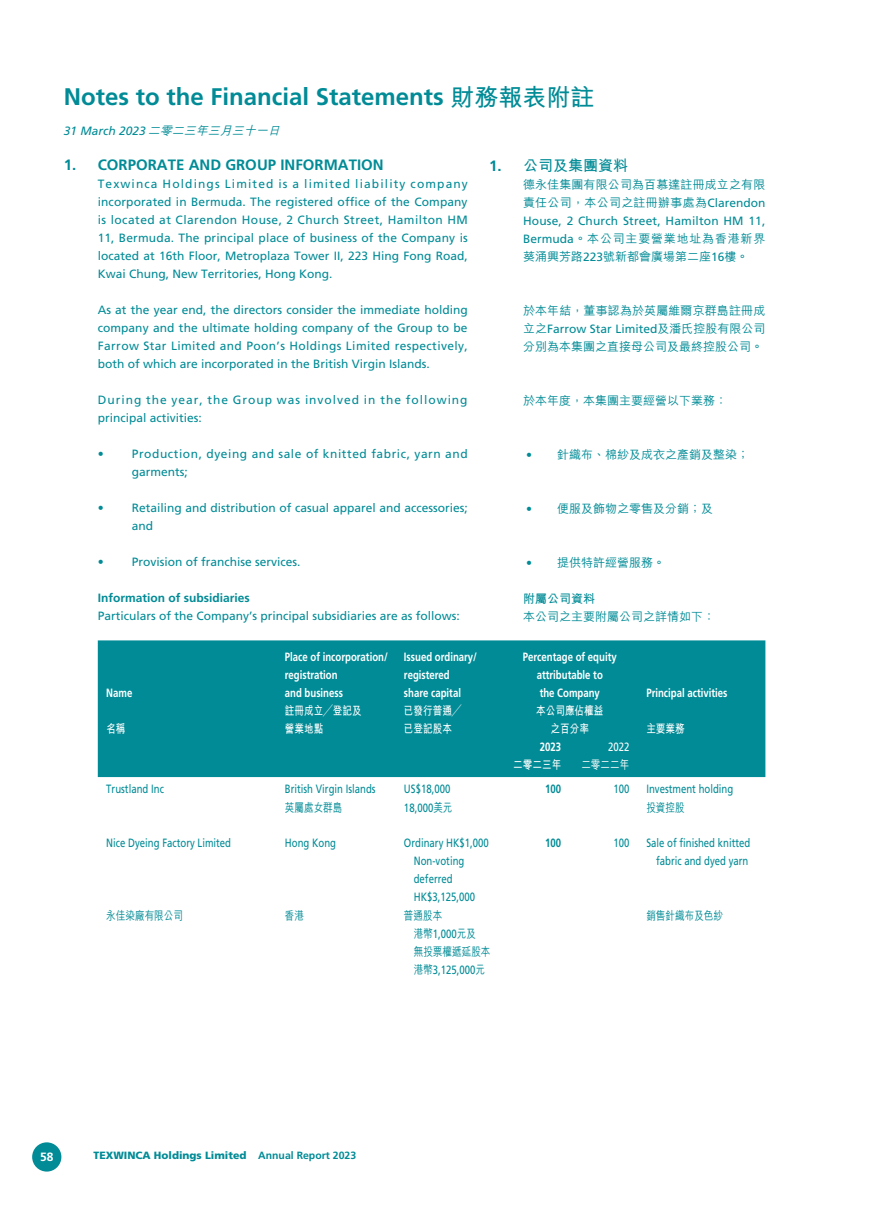
<style>
.page{position:relative;width:893px;height:1212px;background:#fff}
.page>*{position:absolute;margin:0;border:0;box-sizing:border-box;transform-origin:0 0}
.t1{font:700 24px "Frutiger LT Std";color:#008b96}
.t2{font:700 15px "Frutiger LT Std";color:#008b96}
.t3{font:700 15px "M Hei HK";color:#008b96}
.t4{font:12px/18px "Frutiger LT Std";color:#008b96;text-align:justify}
.t5{font:12px/18px "Frutiger LT Std";color:#008b96;scale:.8 1}
.t6{font:500 12px/18px "M Hei HK";color:#008b96}
.t7{font:700 12px/18px "Frutiger LT Std";color:#fff;scale:.8 1}
.t8{font:12px/18px "Frutiger LT Std";letter-spacing:.08em;color:#008b96}
.t9{font:12px/18px "Frutiger LT Std";letter-spacing:.045em;color:#008b96}
.t10{font:700 12px/18px "M Hei HK";color:#fff;scale:.8 1}
.t11{font:500 12px/18px "M Hei HK";letter-spacing:.065em;color:#008b96}
.t12{font:500 12px "M Hei HK";color:#008b96;scale:.8 1}
.t13{font:700 12px "Frutiger LT Std";color:#008b96}
.t14{font:italic 12px "Frutiger LT Std";color:#008b96}
.t15{font:700 12px "Frutiger LT Std";color:#008b96;scale:.8 1}
.t16{font:700 12px "M Hei HK";color:#008b96}
.t17{font:500 12px "M Hei HK";color:#fff;scale:.8 1}
.t18{font:12px "Frutiger LT Std";color:#fff;scale:.8 1}
.t19{font:700 12px "Frutiger LT Std";color:#fff}
.t20{font:900 10.5px "Frutiger LT Std";color:#008b96}
.s1{font-family:"M Hei HK"}
.s2{font-family:"M Hei HK";font-weight:500}
.s3{font-family:"Frutiger LT Std"}
.s4{font-family:"Frutiger LT Std";font-weight:400}
.s5{font-weight:700}
</style>
<div class="page">
<div style="left:32px;top:1142px;width:29px;height:29px;background:#008b96;border-radius:50%"></div>
<div style="left:98px;top:640px;width:667px;height:137px;background:#008b96"></div>
<h1 class="t1" style="left:64px;top:83px;width:532px">Notes to the Financial Statements <span class="s1">財務報表附註</span></h1>
<p class="t14" style="left:64px;top:123px;width:222px">3 1 Ma rch 2 023 <span class="s2">二零二三年三月三十一日</span></p>
<p class="t2" style="left:64px;top:156px;width:321px">1. CORPORATE AND GROUP INFORMATION</p>
<p class="t4" style="left:98px;top:175px;width:372px">Texwinca Holdings Limited is a limited liability company incorporated in Bermuda. The registered office of the Company is located at Clarendon House, 2 Church Street, Hamilton HM 11, Bermuda. The principal place of business of the Company is located at 16th Floor, Metroplaza Tower II, 223 Hing Fong Road, Kwai Chung, New Territories, Hong Kong.</p>
<p class="t4" style="left:98px;top:301px;width:372px">As at the year end, the directors consider the immediate holding company and the ultimate holding company of the Group to be Farrow Star Limited and Poon’s Holdings Limited respectively, both of which are incorporated in the British Virgin Islands.</p>
<p class="t8" style="left:98px;top:391px;width:371px">During the year, the Group was involved in the following principal activities:</p>
<p class="t9" style="left:132px;top:445px;width:337px;text-indent:-34px">• Production, dyeing and sale of knitted fabric, yarn and garments;</p>
<p class="t4" style="left:132px;top:499px;width:337px;text-indent:-34px">• Retailing and distribution of casual apparel and accessories; and</p>
<p class="t4" style="left:98px;top:553px;width:204px">• Provision of franchise services.</p>
<p class="t13" style="left:98px;top:591px;width:154px">Information of subsidiaries</p>
<p class="t4" style="left:98px;top:607px;width:364px">Particulars of the Company’s principal subsidiaries are as follows:</p>
<p class="t3" style="left:489px;top:154px;width:141px"><span class="s3">1.</span> 公司及集團資料</p>
<p class="t6" style="left:523px;top:175px;width:244px">德永佳集團有限公司為百慕達註冊成立之有限責任公司，本公司之註冊辦事處為<span class="s4">Clarendon</span></p>
<p class="t4" style="left:523px;top:212px;width:244px">House, 2 Church Street, Hamilton HM 11,</p>
<p class="t11" style="left:523px;top:229px;width:244px"><span class="s4">Bermuda</span>。本公司主要營業地址為香港新界葵涌興芳路<span class="s4">223</span>號新都會廣場第二座<span class="s4">16</span>樓。</p>
<p class="t6" style="left:523px;top:301px;width:244px">於本年結，董事認為於英屬維爾京群島註冊成</p>
<p class="t4" style="left:523px;top:320px;width:244px"><span class="s2">立之</span>Farrow Star Limited<span class="s2">及潘氏控股有限公司</span></p>
<p class="t6" style="left:523px;top:337px;width:241px">分別為本集團之直接母公司及最終控股公司。</p>
<p class="t6" style="left:523px;top:391px;width:205px">於本年度，本集團主要經營以下業務：</p>
<p class="t6" style="left:526px;top:445px;width:225px"><span class="s4">•</span> 針織布、棉紗及成衣之產銷及整染；</p>
<p class="t6" style="left:526px;top:499px;width:189px"><span class="s4">•</span> 便服及飾物之零售及分銷；及</p>
<p class="t6" style="left:526px;top:553px;width:141px"><span class="s4">•</span> 提供特許經營服務。</p>
<p class="t16" style="left:523px;top:590px;width:73px">附屬公司資料</p>
<p class="t6" style="left:523px;top:607px;width:193px">本公司之主要附屬公司之詳情如下：</p>
<p class="t7" style="left:106px;top:683px;width:34px">Name</p>
<p class="t10" style="left:106px;top:719px;width:25px">名稱</p>
<p class="t7" style="left:285px;top:647px;width:130px">Place of incorporation/ registration<br>and business</p>
<p class="t7" style="left:404px;top:647px;width:93px">Issued ordinary/ registered share capital</p>
<p class="t7" style="left:523px;top:647px;width:119px;text-align:center">Percentage of equity attributable to<br>the Company</p>
<p class="t10" style="left:285px;top:701px;width:97px">註冊成立╱登記及營業地點</p>
<p class="t10" style="left:404px;top:701px;width:74px">已發行普通╱已登記股本</p>
<p class="t10" style="left:536px;top:701px;width:86px;text-align:center">本公司應佔權益之百分率</p>
<p class="t7" style="left:540px;top:737px;width:28px">2023</p>
<p class="t18" style="left:608px;top:739px;width:28px">2022</p>
<p class="t10" style="left:513px;top:755px;width:61px">二零二三年</p>
<p class="t17" style="left:581px;top:756px;width:61px">二零二二年</p>
<p class="t7" style="left:646px;top:683px;width:103px">Principal activities</p>
<p class="t10" style="left:646px;top:719px;width:50px">主要業務</p>
<p class="t5" style="left:106px;top:780px;width:74px">Trustland Inc</p>
<p class="t5" style="left:285px;top:780px;width:115px">British Virgin Islands</p>
<p class="t5" style="left:404px;top:780px;width:60px">US$18,000</p>
<p class="t15" style="left:545px;top:782px;width:22px">100</p>
<p class="t5" style="left:613px;top:780px;width:22px">100</p>
<p class="t5" style="left:646px;top:780px;width:110px">Investment holding</p>
<p class="t12" style="left:285px;top:798px;width:73px">英屬處女群島</p>
<p class="t5" style="left:404px;top:798px;width:62px">18,000<span class="s2">美元</span></p>
<p class="t12" style="left:646px;top:798px;width:50px">投資控股</p>
<p class="t5" style="left:106px;top:834px;width:158px">Nice Dyeing Factory Limited</p>
<p class="t5" style="left:285px;top:834px;width:65px">Hong Kong</p>
<p class="t5" style="left:414px;top:834px;width:95px;text-indent:-10px">Ordinary HK$1,000<br>Non-voting deferred<br>HK$3,125,000</p>
<p class="t15" style="left:545px;top:836px;width:22px">100</p>
<p class="t5" style="left:613px;top:834px;width:22px">100</p>
<p class="t5" style="left:646px;top:834px;width:132px;text-align:right">Sale of finished knitted fabric and dyed yarn</p>
<p class="t12" style="left:106px;top:906px;width:97px">永佳染廠有限公司</p>
<p class="t12" style="left:285px;top:906px;width:26px">香港</p>
<p class="t12" style="left:404px;top:906px;width:50px">普通股本</p>
<p class="t5" style="left:414px;top:924px;width:80px"><span class="s2">港幣</span>1,000<span class="s2">元及</span></p>
<p class="t12" style="left:414px;top:942px;width:97px">無投票權遞延股本</p>
<p class="t5" style="left:414px;top:960px;width:91px"><span class="s2">港幣</span>3,125,000<span class="s2">元</span></p>
<p class="t12" style="left:646px;top:906px;width:98px">銷售針織布及色紗</p>
<p class="t19" style="left:40px;top:1150px;width:15px">58</p>
<p class="t20" style="left:94px;top:1148px;width:264px">TEXWINCA Holdings Limited <span class="s5">Annual Report 2023</span></p>
</div>
